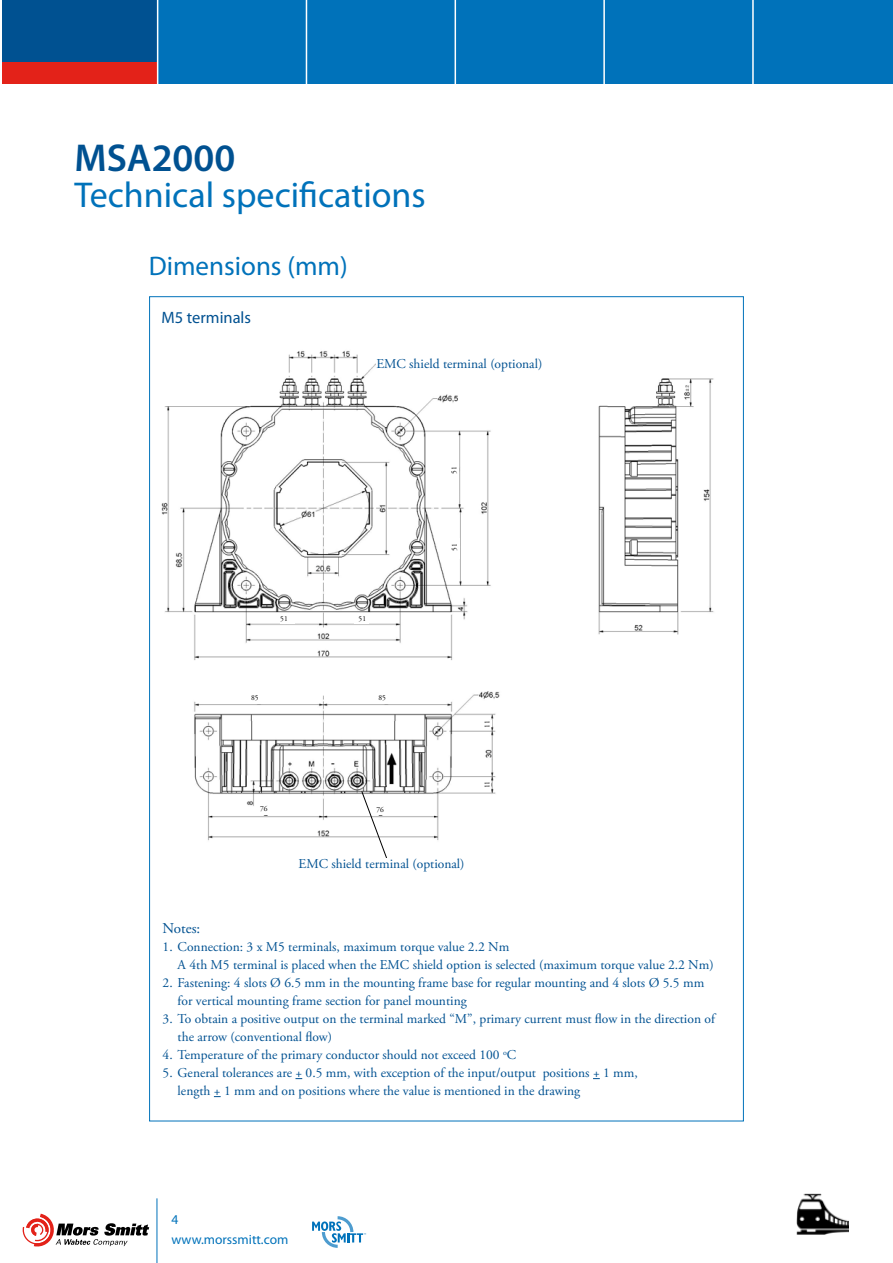
<style>
.page{position:relative;width:893px;height:1263px;background:#fff}
.page>*{position:absolute;margin:0;border:0;box-sizing:border-box;transform-origin:0 0}
.t1{font:600 39px "Myriad Pro";color:#005191}
.t2{font:36px "Myriad Pro";color:#0072ba}
.t3{font:27px "Myriad Pro";color:#0072ba}
.t4{font:16.5px "Myriad Pro";color:#005191}
.t5{font:15px "Adobe Garamond Pro";color:#005191}
.t6{font:13.5px/18px "Adobe Garamond Pro";color:#005191}
.t7{font:13.5px/19.5px "Myriad Pro";color:#0072ba}
.t8{font:7.5px "Adobe Garamond Pro";color:#000}
</style>
<div class="page">
<div style="left:100px;top:0;width:793px;height:83px;background:#0072ba"></div>
<div style="left:2px;top:0;width:154px;height:83px;background:#005191"></div>
<div style="left:2px;top:62px;width:154px;height:21px;background:#e32219"></div>
<hr style="left:157px;top:0;width:1px;height:86px;background:#fff">
<hr style="left:306px;top:0;width:1px;height:86px;background:#fff">
<hr style="left:455px;top:0;width:1px;height:86px;background:#fff">
<hr style="left:603px;top:0;width:2px;height:86px;background:#fff">
<hr style="left:752px;top:0;width:2px;height:86px;background:#fff">
<hr style="left:157px;top:1198px;width:1px;height:65px;background:#0072ba">
<svg style="left:312px;top:1216px;width:54px;height:32px"></svg>
<img style="left:796px;top:1193px;width:52px;height:41px">
<svg style="left:23px;top:1214px;width:126px;height:32px"></svg>
<img style="left:161px;top:351px;width:553px;height:490px">
<div style="left:376px;top:358px;width:200px;height:26px;background:#fff"></div>
<svg style="left:361px;top:790px;width:27px;height:68px"></svg>
<div style="left:452px;top:460px;width:7px;height:21px;background:#fff"></div>
<div style="left:453px;top:538px;width:7px;height:21px;background:#fff"></div>
<div style="left:354px;top:617px;width:14px;height:7px;background:#fff"></div>
<div style="left:280px;top:617px;width:14px;height:7px;background:#fff"></div>
<div style="left:381px;top:697px;width:14px;height:7px;background:#fff"></div>
<div style="left:256px;top:697px;width:14px;height:7px;background:#fff"></div>
<div style="left:261px;top:808px;width:14px;height:7px;background:#fff"></div>
<div style="left:375px;top:808px;width:14px;height:7px;background:#fff"></div>
<div style="left:477px;top:720px;width:14px;height:7px;background:#fff"></div>
<div style="left:477px;top:781px;width:14px;height:7px;background:#fff"></div>
<h1 class="t1" style="left:74px;top:133px;width:162px">MSA2000</h1>
<h2 class="t2" style="left:74px;top:172px;width:353px">Technical specifications</h2>
<h3 class="t3" style="left:149px;top:249px;width:200px">Dimensions (mm)</h3>
<p class="t4" style="left:162px;top:307px;width:91px">M5 terminals</p>
<p class="t6" style="left:376px;top:355px;width:168px">EMC shield terminal (optional)</p>
<p class="t8" style="left:280px;top:614px;width:9px">51</p>
<p class="t8" style="left:359px;top:614px;width:9px">51</p>
<p class="t8" style="left:450px;top:474px;width:9px;rotate:-90deg">51</p>
<p class="t8" style="left:450px;top:551px;width:9px;rotate:-90deg">51</p>
<p class="t8" style="left:251px;top:693px;width:9px">85</p>
<p class="t8" style="left:378px;top:693px;width:9px">85</p>
<p class="t8" style="left:483px;top:728px;width:9px;rotate:-90deg">11</p>
<p class="t8" style="left:260px;top:804px;width:9px">76</p>
<p class="t8" style="left:376px;top:805px;width:9px">76</p>
<p class="t6" style="left:298px;top:855px;width:168px">EMC shield terminal (optional)</p>
<p class="t8" style="left:483px;top:788px;width:9px;rotate:-90deg">11</p>
<p class="t5" style="left:163px;top:919px;width:39px">Notes:</p>
<p class="t6" style="left:178px;top:938px;width:538px;text-indent:-15px">1. Connection: 3 x M5 terminals, maximum torque value 2.2 Nm<br>A 4th M5 terminal is placed when the EMC shield option is selected (maximum torque value 2.2 Nm)</p>
<p class="t6" style="left:178px;top:974px;width:528px;text-indent:-15px">2. Fastening: 4 slots Ø 6.5 mm in the mounting frame base for regular mounting and 4 slots Ø 5.5 mm for vertical mounting frame section for panel mounting</p>
<p class="t6" style="left:178px;top:1010px;width:539px;text-indent:-15px">3. To obtain a positive output on the terminal marked “M”, primary current must flow in the direction of the arrow (conventional flow)</p>
<p class="t6" style="left:163px;top:1046px;width:355px">4. Temperature of the primary conductor should not exceed 100 <sup>o</sup>C</p>
<p class="t6" style="left:178px;top:1064px;width:462px;text-indent:-15px">5. General tolerances are + 0.5 mm, with exception of the input/output positions + 1 mm, length + 1 mm and on positions where the value is mentioned in the drawing</p>
<p class="t7" style="left:171px;top:1210px;width:118px">4 www.morssmitt.com</p>
</div>
